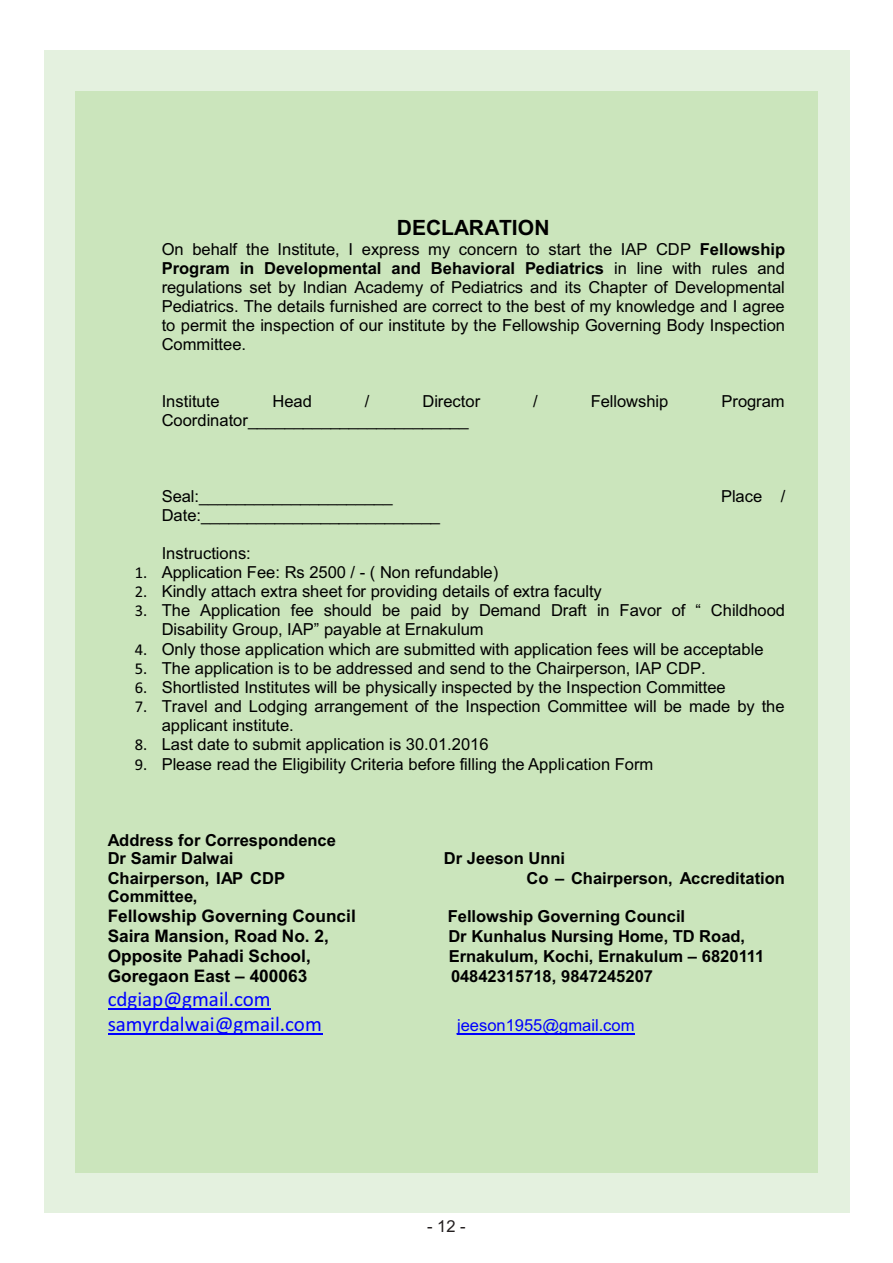
<style>
.page{position:relative;width:893px;height:1263px;background:#fff}
.page>*{position:absolute;margin:0;border:0;box-sizing:border-box;transform-origin:0 0}
.t1{font:21px/25.8px "Calibri";color:#00f}
.t2{font:700 21px "Arial";color:#000}
.t3{font:700 17.25px "Arial";color:#000}
.t4{font:16.5px/19px "Arial";color:#000}
.t5{font:700 16.5px/18.9px "Arial";color:#000}
.t6{font:16.5px "Arial";color:#00f}
.t7{font:16.5px "Arial";color:#231f20}
.s1{font-weight:700}
.s2{font-family:"Calibri"}
</style>
<div class="page">
<div style="left:43px;top:50px;width:806px;height:1163px;background:#e4f1df"></div>
<div style="left:75px;top:91px;width:743px;height:1081px;background:#cbe5bc"></div>
<hr style="left:108px;top:1008px;width:163px;height:1px;background:#00f">
<hr style="left:108px;top:1034px;width:215px;height:1px;background:#00f">
<hr style="left:457px;top:1033px;width:177px;height:1px;background:#00f">
<p class="t2" style="left:397px;top:220px;width:154px">DECLARATION</p>
<p class="t4" style="left:162px;top:241px;width:625px;text-align:justify">On behalf the Institute, I express my concern to start the IAP CDP <span class="s1">Fellowship Program in Developmental and Behavioral Pediatrics</span> in line with rules and regulations set by Indian Academy of Pediatrics and its Chapter of Developmental Pediatrics. The details furnished are correct to the best of my knowledge and I agree to permit the inspection of our institute by the Fellowship Governing Body Inspection Committee.</p>
<p class="t4" style="left:162px;top:393px;width:59px">Institute</p>
<p class="t4" style="left:272px;top:393px;width:41px">Head</p>
<p class="t4" style="left:365px;top:393px;width:6px">/</p>
<p class="t4" style="left:422px;top:393px;width:59px">Director</p>
<p class="t4" style="left:533px;top:393px;width:6px">/</p>
<p class="t4" style="left:591px;top:393px;width:79px">Fellowship</p>
<p class="t4" style="left:722px;top:393px;width:65px">Program</p>
<p class="t4" style="left:162px;top:412px;width:308px">Coordinator________________________</p>
<p class="t4" style="left:162px;top:488px;width:232px">Seal:_____________________</p>
<p class="t4" style="left:721px;top:488px;width:66px">Place /</p>
<p class="t4" style="left:162px;top:507px;width:280px">Date:__________________________</p>
<p class="t4" style="left:162px;top:545px;width:90px">Instructions:</p>
<p class="t4" style="left:135px;top:564px;width:365px"><span class="s2">1.</span> Application Fee: Rs 2500 / - ( Non refundable)</p>
<p class="t4" style="left:135px;top:583px;width:469px"><span class="s2">2.</span> Kindly attach extra sheet for providing details of extra faculty</p>
<p class="t4" style="left:162px;top:603px;width:625px;text-indent:-27px"><span class="s2">3.</span> The Application fee should be paid by Demand Draft in Favor of “ Childhood<br>Disability Group, IAP” payable at Ernakulum</p>
<p class="t4" style="left:135px;top:641px;width:630px"><span class="s2">4.</span> Only those application which are submitted with application fees will be acceptable</p>
<p class="t4" style="left:135px;top:660px;width:573px"><span class="s2">5.</span> The application is to be addressed and send to the Chairperson, IAP CDP.</p>
<p class="t4" style="left:135px;top:679px;width:593px"><span class="s2">6.</span> Shortlisted Institutes will be physically inspected by the Inspection Committee</p>
<p class="t4" style="left:162px;top:698px;width:624px;text-indent:-27px"><span class="s2">7.</span> Travel and Lodging arrangement of the Inspection Committee will be made by the applicant institute.</p>
<p class="t4" style="left:135px;top:736px;width:355px"><span class="s2">8.</span> Last date to submit application is 30.01.2016</p>
<p class="t4" style="left:135px;top:756px;width:520px"><span class="s2">9.</span> Please read the Eligibility Criteria before filling the Application Form</p>
<p class="t5" style="left:108px;top:832px;width:230px">Address for Correspondence<br>Dr Samir Dalwai</p>
<p class="t5" style="left:444px;top:851px;width:122px">Dr Jeeson Unni</p>
<p class="t5" style="left:108px;top:870px;width:179px">Chairperson, IAP CDP</p>
<p class="t5" style="left:527px;top:870px;width:260px">Co – Chairperson, Accreditation</p>
<p class="t5" style="left:108px;top:889px;width:91px">Committee,</p>
<p class="t3" style="left:108px;top:909px;width:250px">Fellowship Governing Council</p>
<p class="t5" style="left:448px;top:908px;width:239px">Fellowship Governing Council</p>
<p class="t3" style="left:108px;top:929px;width:223px">Saira Mansion, Road No. 2,</p>
<p class="t5" style="left:448px;top:928px;width:298px">Dr Kunhalus Nursing Home, TD Road,</p>
<p class="t3" style="left:108px;top:949px;width:205px">Opposite Pahadi School,</p>
<p class="t5" style="left:449px;top:948px;width:317px">Ernakulum, Kochi, Ernakulum – 6820111</p>
<p class="t3" style="left:108px;top:969px;width:201px">Goregaon East – 400063</p>
<p class="t5" style="left:451px;top:968px;width:204px">04842315718, 9847245207</p>
<p class="t1" style="left:108px;top:987px;width:216px">cdgiap@gmail.com samyrdalwai@gmail.com</p>
<p class="t6" style="left:457px;top:1019px;width:179px">jeeson1955@gmail.com</p>
<p class="t7" style="left:427px;top:1220px;width:40px">- 12 -</p>
</div>
